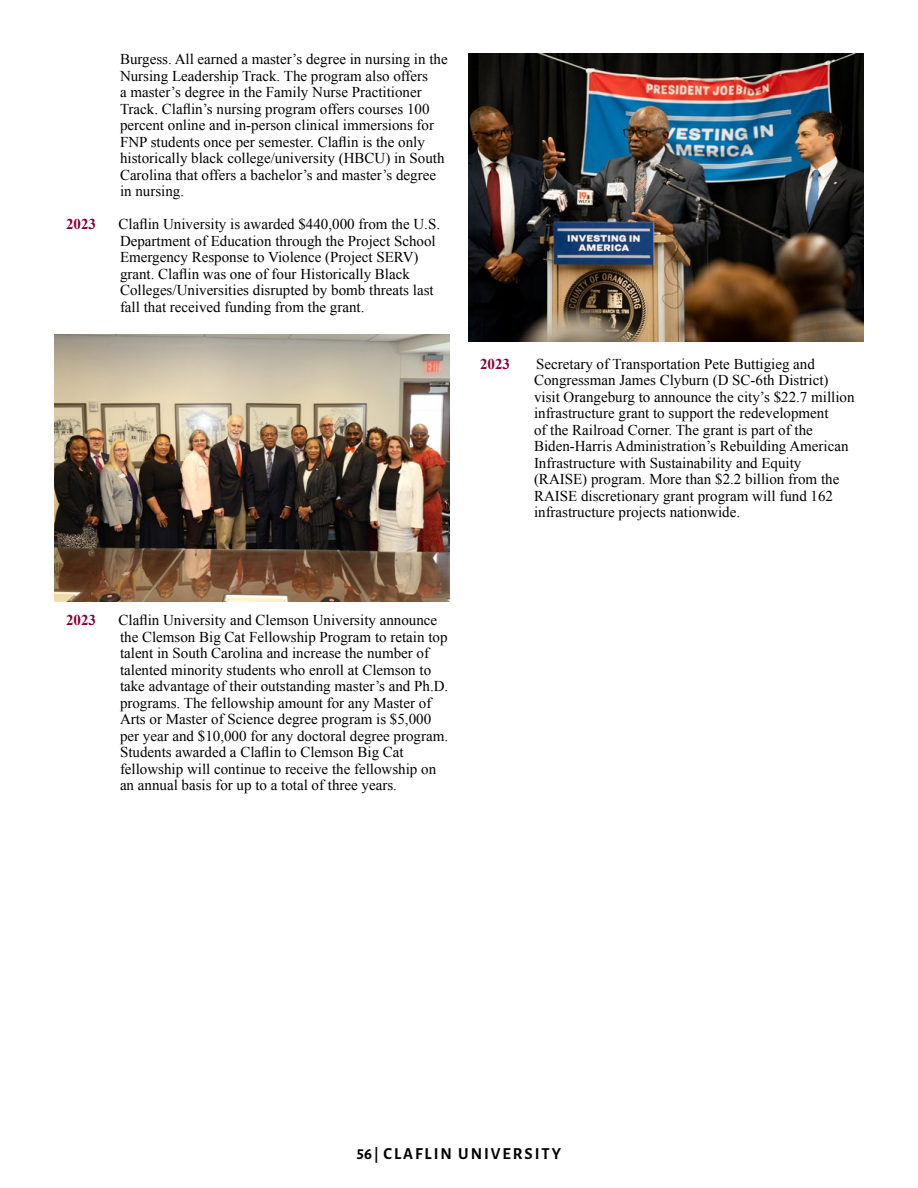
<style>
.page{position:relative;width:918px;height:1188px;background:#fff}
.page>*{position:absolute;margin:0;border:0;box-sizing:border-box;transform-origin:0 0}
.t1{font:700 16.5px "Alegreya Sans SC";letter-spacing:.12em;color:#000}
.t2{font:15px/16.5px "Times New Roman";color:#000}
.t3{font:700 15px "Times New Roman";color:#870038}
.s1{font-size:15px}
</style>
<div class="page">
<img style="left:54px;top:334px;width:396px;height:268px">
<img style="left:468px;top:53px;width:396px;height:289px">
<p class="t2" style="left:120px;top:51px;width:329px">Burgess. All earned a master’s degree in nursing in the Nursing Leadership Track. The program also offers<br>a master’s degree in the Family Nurse Practitioner Track. Claflin’s nursing program offers courses 100 percent online and in-person clinical immersions for FNP students once per semester. Claflin is the only historically black college/university (HBCU) in South Carolina that offers a bachelor’s and master’s degree in nursing.</p>
<p class="t3" style="left:66px;top:214px;width:31px">2023</p>
<p class="t2" style="left:118px;top:216px;width:323px">Claflin University is awarded $440,000 from the U.S.<br>Department of Education through the Project School Emergency Response to Violence (Project SERV) grant. Claflin was one of four Historically Black Colleges/Universities disrupted by bomb threats last fall that received funding from the grant.</p>
<p class="t3" style="left:480px;top:353px;width:31px">2023</p>
<p class="t2" style="left:534px;top:355px;width:322px">Secretary of Transportation Pete Buttigieg and Congressman James Clyburn (D SC-6th District) visit Orangeburg to announce the city’s $22.7 million infrastructure grant to support the redevelopment<br>of the Railroad Corner. The grant is part of the Biden-Harris Administration’s Rebuilding American Infrastructure with Sustainability and Equity (RAISE) program. More than $2.2 billion from the RAISE discretionary grant program will fund 162 infrastructure projects nationwide.</p>
<p class="t3" style="left:66px;top:610px;width:31px">2023</p>
<p class="t2" style="left:118px;top:612px;width:331px">Claflin University and Clemson University announce the Clemson Big Cat Fellowship Program to retain top talent in South Carolina and increase the number of talented minority students who enroll at Clemson to take advantage of their outstanding master’s and Ph.D. programs. The fellowship amount for any Master of Arts or Master of Science degree program is $5,000 per year and $10,000 for any doctoral degree program.<br>Students awarded a Claflin to Clemson Big Cat fellowship will continue to receive the fellowship on an annual basis for up to a total of three years.</p>
<p class="t1" style="left:357px;top:1142px;width:206px">56 <span class="s1">|</span> CLAFLIN UNIVERSITY</p>
</div>
